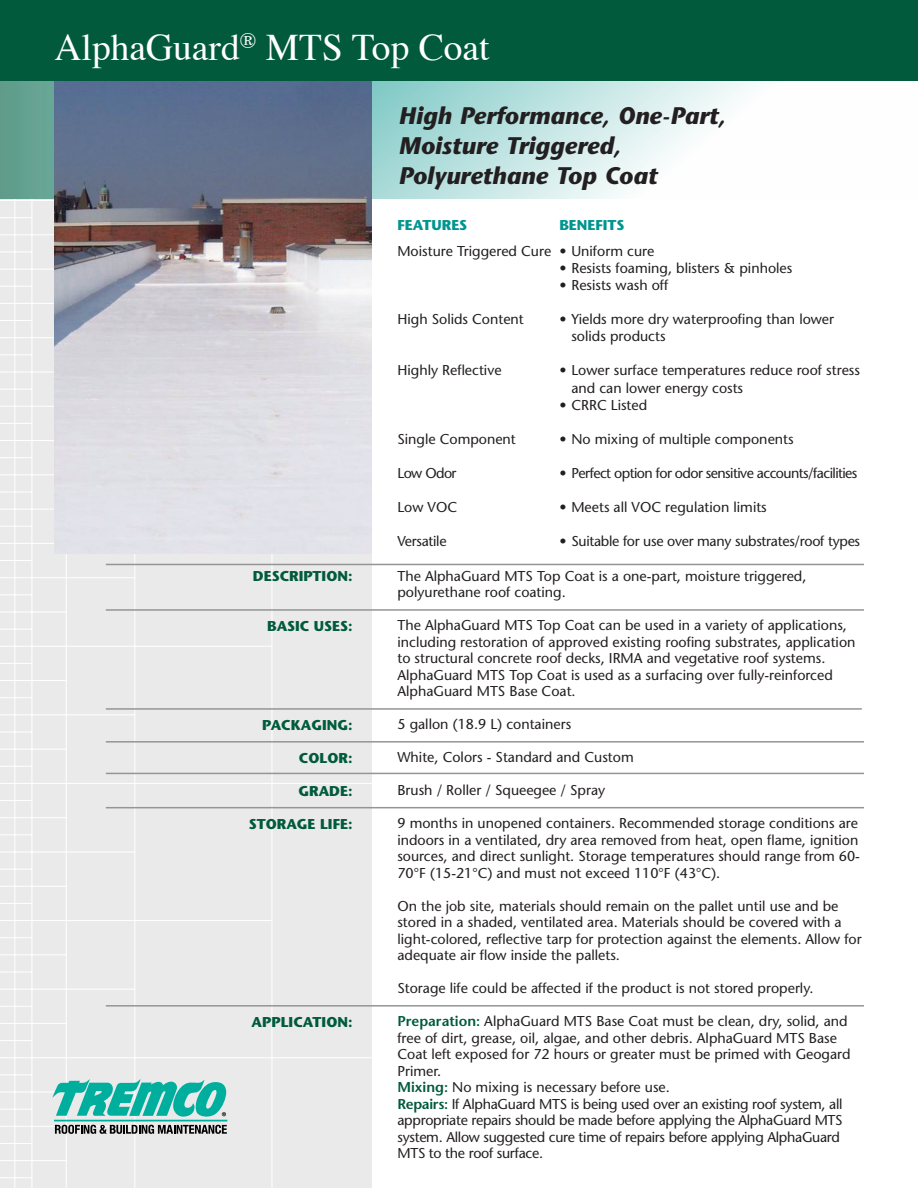
<style>
.page{position:relative;width:918px;height:1188px;background:#fff}
.page>*{position:absolute;margin:0;border:0;box-sizing:border-box;transform-origin:0 0}
.t1{font:37.5px "Times";color:#fff}
.t2{font:italic 700 24px "Stone Sans";color:#231f20}
.t3{font:14.25px/16.5px "Stone Sans";color:#231f20}
.t4{font:14.25px/16.5px "Stone Sans";letter-spacing:-.02em;color:#231f20}
.t5{font:700 14.25px "Stone Sans";color:#005a3b}
.t6{font:14.25px "Stone Sans";letter-spacing:-.04em;color:#231f20}
.t7{font:700 14.25px "Stone Sans";color:#009590}
.s1{font-weight:600;color:#005a3b}
</style>
<div class="page">
<div style="left:0;top:60px;width:372px;height:1128px;background:#eaeaeb"></div>
<hr style="left:14px;top:81px;width:1px;height:1107px;background:#fff">
<hr style="left:31px;top:81px;width:1px;height:1107px;background:#fff">
<hr style="left:66px;top:81px;width:1px;height:1107px;background:#fff">
<hr style="left:134px;top:81px;width:1px;height:1107px;background:#fff">
<hr style="left:271px;top:81px;width:1px;height:1107px;background:#fff">
<hr style="left:0;top:81px;width:1px;height:1107px;background:#fff">
<hr style="left:0;top:200px;width:66px;height:1px;background:#fff">
<hr style="left:0;top:217px;width:32px;height:1px;background:#fff">
<hr style="left:0;top:234px;width:372px;height:1px;background:#fff">
<hr style="left:0;top:251px;width:32px;height:1px;background:#fff">
<hr style="left:0;top:269px;width:66px;height:1px;background:#fff">
<hr style="left:0;top:286px;width:32px;height:1px;background:#fff">
<hr style="left:0;top:303px;width:135px;height:1px;background:#fff">
<hr style="left:0;top:320px;width:32px;height:1px;background:#fff">
<hr style="left:0;top:337px;width:66px;height:1px;background:#fff">
<hr style="left:0;top:354px;width:32px;height:1px;background:#fff">
<hr style="left:0;top:371px;width:272px;height:1px;background:#fff">
<hr style="left:0;top:389px;width:32px;height:1px;background:#fff">
<hr style="left:0;top:406px;width:66px;height:1px;background:#fff">
<hr style="left:0;top:423px;width:32px;height:1px;background:#fff">
<hr style="left:0;top:440px;width:135px;height:1px;background:#fff">
<hr style="left:0;top:457px;width:32px;height:1px;background:#fff">
<hr style="left:0;top:474px;width:66px;height:1px;background:#fff">
<hr style="left:0;top:491px;width:32px;height:1px;background:#fff">
<hr style="left:0;top:509px;width:372px;height:1px;background:#fff">
<hr style="left:0;top:526px;width:32px;height:1px;background:#fff">
<hr style="left:0;top:543px;width:66px;height:1px;background:#fff">
<hr style="left:0;top:560px;width:32px;height:1px;background:#fff">
<hr style="left:0;top:577px;width:135px;height:1px;background:#fff">
<hr style="left:0;top:594px;width:32px;height:1px;background:#fff">
<hr style="left:0;top:611px;width:66px;height:1px;background:#fff">
<hr style="left:0;top:629px;width:32px;height:1px;background:#fff">
<hr style="left:0;top:646px;width:272px;height:1px;background:#fff">
<hr style="left:0;top:663px;width:32px;height:1px;background:#fff">
<hr style="left:0;top:680px;width:66px;height:1px;background:#fff">
<hr style="left:0;top:697px;width:32px;height:1px;background:#fff">
<hr style="left:0;top:714px;width:135px;height:1px;background:#fff">
<hr style="left:0;top:732px;width:32px;height:1px;background:#fff">
<hr style="left:0;top:749px;width:66px;height:1px;background:#fff">
<hr style="left:0;top:766px;width:32px;height:1px;background:#fff">
<hr style="left:0;top:783px;width:372px;height:1px;background:#fff">
<hr style="left:0;top:800px;width:32px;height:1px;background:#fff">
<hr style="left:0;top:817px;width:66px;height:1px;background:#fff">
<hr style="left:0;top:834px;width:32px;height:1px;background:#fff">
<hr style="left:0;top:852px;width:135px;height:1px;background:#fff">
<hr style="left:0;top:869px;width:32px;height:1px;background:#fff">
<hr style="left:0;top:886px;width:66px;height:1px;background:#fff">
<hr style="left:0;top:903px;width:32px;height:1px;background:#fff">
<hr style="left:0;top:920px;width:272px;height:1px;background:#fff">
<hr style="left:0;top:937px;width:32px;height:1px;background:#fff">
<hr style="left:0;top:954px;width:66px;height:1px;background:#fff">
<hr style="left:0;top:972px;width:32px;height:1px;background:#fff">
<hr style="left:0;top:989px;width:135px;height:1px;background:#fff">
<hr style="left:0;top:1006px;width:32px;height:1px;background:#fff">
<hr style="left:0;top:1023px;width:66px;height:1px;background:#fff">
<hr style="left:0;top:1040px;width:32px;height:1px;background:#fff">
<hr style="left:0;top:1057px;width:372px;height:1px;background:#fff">
<hr style="left:0;top:1074px;width:32px;height:1px;background:#fff">
<hr style="left:0;top:1092px;width:66px;height:1px;background:#fff">
<hr style="left:0;top:1109px;width:32px;height:1px;background:#fff">
<hr style="left:0;top:1126px;width:135px;height:1px;background:#fff">
<hr style="left:0;top:1143px;width:32px;height:1px;background:#fff">
<hr style="left:0;top:1160px;width:66px;height:1px;background:#fff">
<hr style="left:0;top:1177px;width:32px;height:1px;background:#fff">
<hr style="left:0;top:1187px;width:372px;height:1px;background:#fff">
<div style="left:0;top:0;width:918px;height:81px;background:#005a3b"></div>
<svg style="left:52px;top:1079px;width:174px;height:38px"></svg>
<svg style="left:55px;top:1125px;width:172px;height:9px"></svg>
<div style="left:54px;top:1120px;width:173px;height:1px;border:1px solid #00ae9e"></div>
<svg style="left:0;top:81px;width:753px;height:118px"></svg>
<img style="left:54px;top:81px;width:317px;height:472px">
<hr style="left:106px;top:564px;width:758px;height:1px;background:#939598">
<hr style="left:106px;top:741px;width:758px;height:2px;background:#939598">
<hr style="left:106px;top:807px;width:758px;height:1px;background:#939598">
<hr style="left:106px;top:1005px;width:758px;height:2px;background:#939598">
<hr style="left:106px;top:609px;width:758px;height:2px;background:#939598">
<hr style="left:106px;top:773px;width:758px;height:1px;background:#939598">
<hr style="left:106px;top:708px;width:756px;height:2px;background:#939598">
<p class="t1" style="left:55px;top:24px;width:437px">AlphaGuard<sup>®</sup> MTS Top Coat</p>
<p class="t2" style="left:399px;top:101px;width:329px">High Performance, One-Part,</p>
<p class="t2" style="left:399px;top:131px;width:224px">Moisture Triggered,</p>
<p class="t2" style="left:399px;top:161px;width:261px">Polyurethane Top Coat</p>
<p class="t5" style="left:253px;top:568px;width:101px">DESCRIPTION:</p>
<p class="t5" style="left:267px;top:617px;width:87px">BASIC USES:</p>
<p class="t5" style="left:262px;top:716px;width:92px">PACKAGING:</p>
<p class="t5" style="left:299px;top:749px;width:55px">COLOR:</p>
<p class="t5" style="left:299px;top:782px;width:55px">GRADE:</p>
<p class="t5" style="left:249px;top:815px;width:105px">STORAGE LIFE:</p>
<p class="t5" style="left:252px;top:1013px;width:102px">APPLICATION:</p>
<p class="t7" style="left:397px;top:216px;width:71px">FEATURES</p>
<p class="t7" style="left:559px;top:216px;width:66px">BENEFITS</p>
<p class="t3" style="left:397px;top:243px;width:258px">Moisture Triggered Cure • Uniform cure</p>
<p class="t3" style="left:559px;top:260px;width:234px">• Resists foaming, blisters &amp; pinholes</p>
<p class="t3" style="left:559px;top:277px;width:110px">• Resists wash off</p>
<p class="t3" style="left:397px;top:311px;width:128px">High Solids Content</p>
<p class="t3" style="left:559px;top:311px;width:276px">• Yields more dry waterproofing than lower</p>
<p class="t3" style="left:571px;top:328px;width:96px">solids products</p>
<p class="t3" style="left:397px;top:362px;width:106px">Highly Reflective</p>
<p class="t3" style="left:559px;top:362px;width:302px">• Lower surface temperatures reduce roof stress</p>
<p class="t3" style="left:571px;top:379px;width:173px">and can lower energy costs</p>
<p class="t3" style="left:559px;top:396px;width:89px">• CRRC Listed</p>
<p class="t3" style="left:397px;top:431px;width:120px">Single Component</p>
<p class="t3" style="left:559px;top:431px;width:236px">• No mixing of multiple components</p>
<p class="t3" style="left:397px;top:465px;width:61px">Low Odor</p>
<p class="t6" style="left:559px;top:465px;width:300px">• Perfect option for odor sensitive accounts/facilities</p>
<p class="t3" style="left:397px;top:499px;width:61px">Low VOC</p>
<p class="t3" style="left:559px;top:499px;width:209px">• Meets all VOC regulation limits</p>
<p class="t4" style="left:397px;top:533px;width:51px">Versatile</p>
<p class="t4" style="left:559px;top:533px;width:302px">• Suitable for use over many substrates/roof types</p>
<p class="t3" style="left:397px;top:567px;width:411px">The AlphaGuard MTS Top Coat is a one-part, moisture triggered, polyurethane roof coating.</p>
<p class="t3" style="left:397px;top:617px;width:460px">The AlphaGuard MTS Top Coat can be used in a variety of applications, including restoration of approved existing roofing substrates, application to structural concrete roof decks, IRMA and vegetative roof systems.<br>AlphaGuard MTS Top Coat is used as a surfacing over fully-reinforced AlphaGuard MTS Base Coat.</p>
<p class="t3" style="left:397px;top:716px;width:175px">5 gallon (18.9 L) containers</p>
<p class="t3" style="left:397px;top:749px;width:238px">White, Colors - Standard and Custom</p>
<p class="t3" style="left:397px;top:782px;width:209px">Brush / Roller / Squeegee / Spray</p>
<p class="t3" style="left:397px;top:815px;width:464px">9 months in unopened containers. Recommended storage conditions are indoors in a ventilated, dry area removed from heat, open flame, ignition sources, and direct sunlight. Storage temperatures should range from 60- 70°F (15-21°C) and must not exceed 110°F (43°C).</p>
<p class="t3" style="left:397px;top:897px;width:466px">On the job site, materials should remain on the pallet until use and be stored in a shaded, ventilated area. Materials should be covered with a light-colored, reflective tarp for protection against the elements. Allow for adequate air flow inside the pallets.</p>
<p class="t3" style="left:397px;top:980px;width:418px">Storage life could be affected if the product is not stored properly.</p>
<p class="t3" style="left:397px;top:1013px;width:455px"><span class="s1">Preparation:</span> AlphaGuard MTS Base Coat must be clean, dry, solid, and free of dirt, grease, oil, algae, and other debris. AlphaGuard MTS Base Coat left exposed for 72 hours or greater must be primed with Geogard Primer.</p>
<p class="t3" style="left:397px;top:1079px;width:274px"><span class="s1">Mixing:</span> No mixing is necessary before use.</p>
<p class="t4" style="left:397px;top:1095px;width:447px"><span class="s1">Repairs:</span> If AlphaGuard MTS is being used over an existing roof system, all appropriate repairs should be made before applying the AlphaGuard MTS system. Allow suggested cure time of repairs before applying AlphaGuard MTS to the roof surface.</p>
</div>
